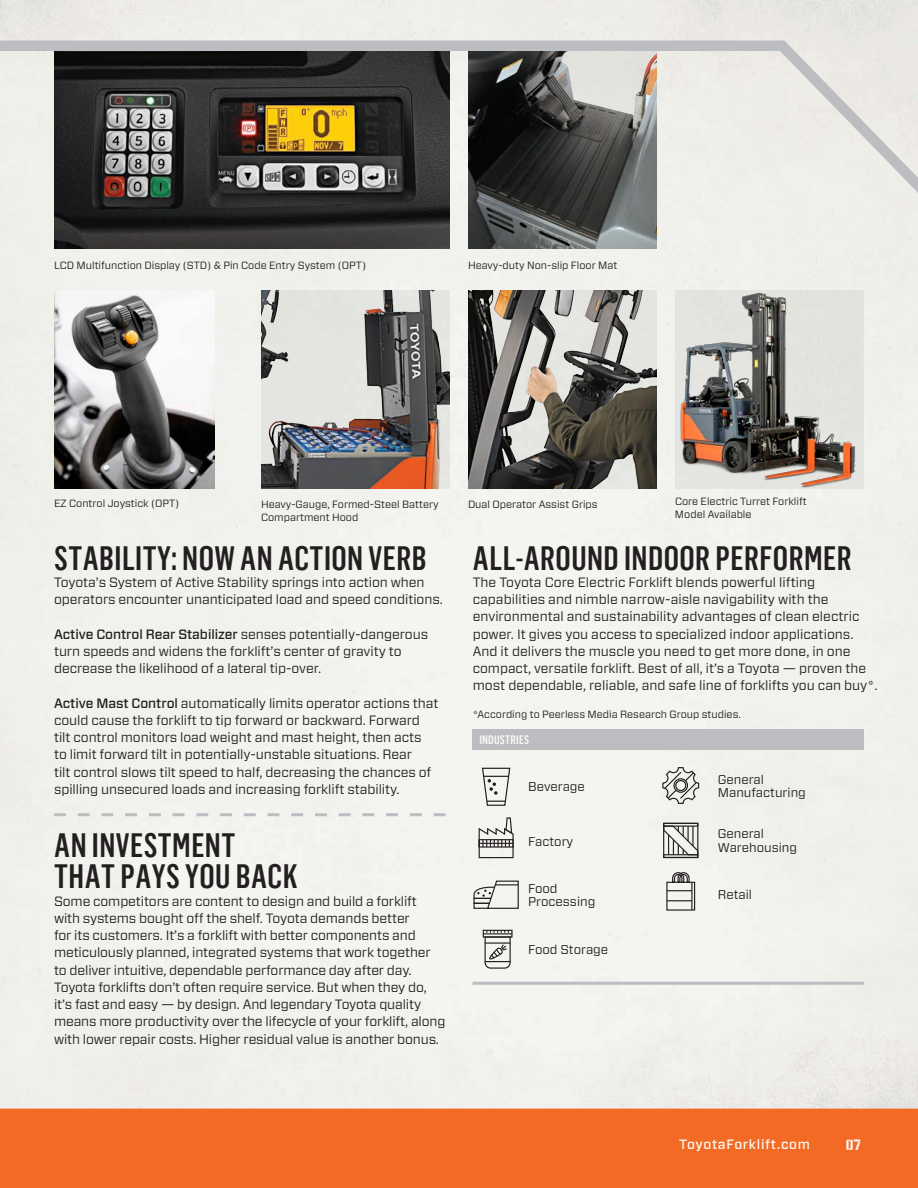
<style>
.page{position:relative;width:918px;height:1188px;background:#fff}
.page>*{position:absolute;margin:0;border:0;box-sizing:border-box;transform-origin:0 0}
.body_copy{font:500 33px/31.5px "Flama Condensed";letter-spacing:.015em;color:#231f20}
.t1{font:15px "Numbers Prospekt";color:#fbfaf5}
.body_copy-2{font:13.5px/17.2px "Forza";letter-spacing:-.005em;color:#231f20}
.t2{font:500 13.5px "Forza";letter-spacing:.05em;color:#fbfaf5}
.t3{font:12.75px/13.5px "Forza";color:#231f20}
.body_copy-3{font:500 12px "Flama Condensed";letter-spacing:.025em;color:#fbfaf5}
.t4{font:10.5px/12.6px "Forza";color:#231f20}
.s1{font-weight:500}
</style>
<div class="page">
<div style="left:0;top:0;width:918px;height:1109px;background:#f1f1ed"></div>
<div style="left:0;top:1109px;width:918px;height:79px;background:#f36a24"></div>
<svg style="left:666px;top:872px;width:30px;height:39px"></svg>
<hr style="left:691px;top:882px;width:2px;height:28px;background:#231f20">
<svg style="left:478px;top:817px;width:36px;height:42px"></svg>
<svg style="left:473px;top:880px;width:46px;height:29px"></svg>
<div style="left:483px;top:930px;width:30px;height:8px;border:1px solid #231f20"></div>
<svg style="left:483px;top:931px;width:29px;height:38px"></svg>
<hr style="left:485px;top:942px;width:25px;height:2px;background:#231f20">
<svg style="left:482px;top:768px;width:28px;height:38px"></svg>
<svg style="left:662px;top:767px;width:38px;height:37px"></svg>
<svg style="left:663px;top:825px;width:36px;height:31px"></svg>
<div style="left:663px;top:823px;width:35px;height:4px;border:1px solid #231f20"></div>
<div style="left:663px;top:854px;width:35px;height:4px;border:1px solid #231f20"></div>
<div style="left:472px;top:729px;width:392px;height:20px;background:#bcbdc0"></div>
<hr style="left:472px;top:982px;width:392px;height:3px;background:#bcbdc0">
<svg style="left:54px;top:813px;width:392px;height:3px"></svg>
<img style="left:675px;top:290px;width:189px;height:198px">
<img style="left:468px;top:290px;width:189px;height:198px">
<img style="left:261px;top:290px;width:189px;height:198px">
<img style="left:54px;top:290px;width:161px;height:198px">
<img style="left:468px;top:236px;width:189px;height:13px">
<img style="left:54px;top:236px;width:396px;height:13px">
<svg style="left:0;top:35px;width:918px;height:201px"></svg>
<p class="t4" style="left:54px;top:259px;width:314px">LCD Multifunction Display (STD) &amp; Pin Code Entry System (OPT)</p>
<p class="t4" style="left:468px;top:259px;width:151px">Heavy-duty Non-slip Floor Mat</p>
<p class="t4" style="left:54px;top:497px;width:127px">EZ Control Joystick (OPT)</p>
<p class="t4" style="left:261px;top:498px;width:179px">Heavy-Gauge, Formed-Steel Battery</p>
<p class="t4" style="left:468px;top:498px;width:131px">Dual Operator Assist Grips</p>
<p class="t4" style="left:261px;top:511px;width:99px">Compartment Hood</p>
<p class="t4" style="left:675px;top:495px;width:133px">Core Electric Turret Forklift<br>Model Available</p>
<p class="body_copy" style="left:54px;top:541px;width:374px">STABILITY: NOW AN ACTION VERB</p>
<p class="body_copy-2" style="left:54px;top:573px;width:390px">Toyota’s System of Active Stability springs into action when operators encounter unanticipated load and speed conditions.</p>
<p class="body_copy-2" style="left:54px;top:625px;width:376px"><span class="s1">Active Control Rear Stabilizer</span> senses potentially-dangerous turn speeds and widens the forklift’s center of gravity to decrease the likelihood of a lateral tip-over.</p>
<p class="body_copy-2" style="left:54px;top:694px;width:386px"><span class="s1">Active Mast Control</span> automatically limits operator actions that could cause the forklift to tip forward or backward. Forward tilt control monitors load weight and mast height, then acts<br>to limit forward tilt in potentially-unstable situations. Rear<br>tilt control slows tilt speed to half, decreasing the chances of spilling unsecured loads and increasing forklift stability.</p>
<p class="body_copy" style="left:54px;top:828px;width:245px">AN INVESTMENT<br>THAT PAYS YOU BACK</p>
<p class="body_copy-2" style="left:54px;top:892px;width:393px">Some competitors are content to design and build a forklift with systems bought off the shelf. Toyota demands better<br>for its customers. It’s a forklift with better components and meticulously planned, integrated systems that work together to deliver intuitive, dependable performance day after day.<br>Toyota forklifts don’t often require service. But when they do, it’s fast and easy — by design. And legendary Toyota quality means more productivity over the lifecycle of your forklift, along with lower repair costs. Higher residual value is another bonus.</p>
<p class="body_copy" style="left:473px;top:541px;width:380px">ALL-AROUND INDOOR PERFORMER</p>
<p class="body_copy-2" style="left:473px;top:573px;width:406px">The Toyota Core Electric Forklift blends powerful lifting capabilities and nimble narrow-aisle navigability with the environmental and sustainability advantages of clean electric power. It gives you access to specialized indoor applications.<br>And it delivers the muscle you need to get more done, in one compact, versatile forklift. Best of all, it’s a Toyota — proven the most dependable, reliable, and safe line of forklifts you can buy*.</p>
<p class="t4" style="left:473px;top:708px;width:270px">*According to Peerless Media Research Group studies.</p>
<p class="body_copy-3" style="left:479px;top:732px;width:51px">INDUSTRIES</p>
<p class="t3" style="left:528px;top:780px;width:58px">Beverage</p>
<p class="t3" style="left:718px;top:772px;width:90px">General<br>Manufacturing</p>
<p class="t3" style="left:718px;top:827px;width:81px">General<br>Warehousing</p>
<p class="t3" style="left:528px;top:835px;width:47px">Factory</p>
<p class="t3" style="left:528px;top:881px;width:69px">Food<br>Processing</p>
<p class="t3" style="left:528px;top:943px;width:82px">Food Storage</p>
<p class="t3" style="left:718px;top:888px;width:36px">Retail</p>
<p class="t2" style="left:679px;top:1136px;width:132px">ToyotaForklift.com</p>
<p class="t1" style="left:846px;top:1138px;width:17px">07</p>
</div>
